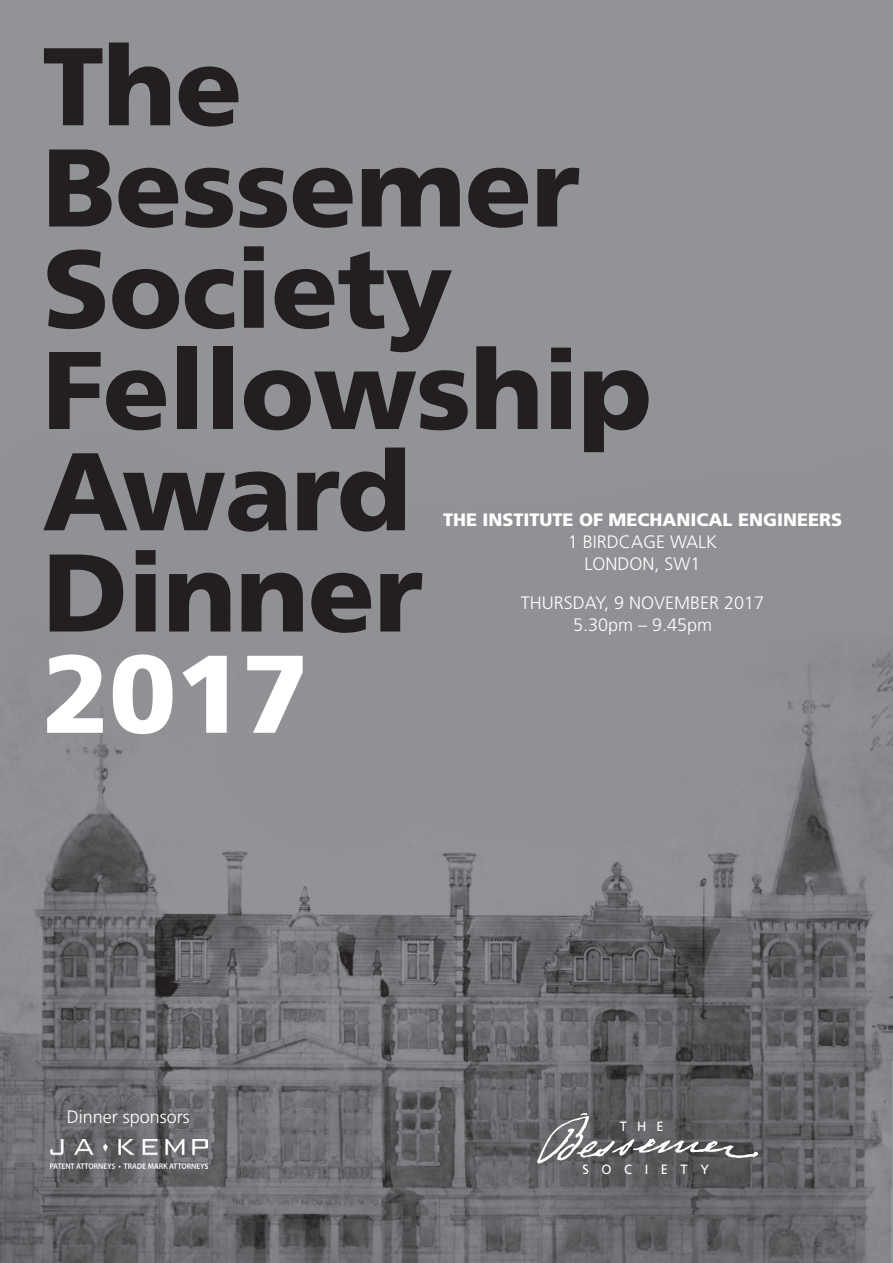
<style>
.page{position:relative;width:893px;height:1263px;background:#fff}
.page>*{position:absolute;margin:0;border:0;box-sizing:border-box;transform-origin:0 0}
.t1{font:900 110.25px/101.2px "Frutiger";letter-spacing:-.01em;color:#231f20}
.t2{font:900 110.25px "Frutiger";color:#fff}
.t3{font:300 18px/21.6px "Frutiger";color:#fff;text-align:center}
.t4{font:900 18px "Frutiger";color:#fff}
.t5{font:13.35px "Frutiger";letter-spacing:.98em;color:#fff;scale:.96 1}
</style>
<div class="page">
<img style="left:0;top:0;width:893px;height:1263px">
<svg style="left:537px;top:1113px;width:221px;height:50px;background:#6f7072"></svg>
<img style="left:51px;top:1140px;width:157px;height:28px">
<h1 class="t1" style="left:43px;top:45px;width:611px">The<br>Bessemer<br>Society<br>Fellowship<br>Award<br>Dinner</h1>
<h1 class="t2" style="left:43px;top:650px;width:268px">2017</h1>
<p class="t4" style="left:443px;top:513px;width:401px">THE INSTITUTE OF MECHANICAL ENGINEERS</p>
<p class="t3" style="left:568px;top:532px;width:151px">1 BIRDCAGE WALK<br>LONDON, SW1</p>
<p class="t3" style="left:521px;top:593px;width:245px">THURSDAY, 9 NOVEMBER 2017<br>5.30pm – 9.45pm</p>
<p class="t3" style="left:67px;top:1107px;width:125px">Dinner sponsors</p>
<p class="t5" style="left:620px;top:1121px;width:47px">THE</p>
<p class="t5" style="left:582px;top:1163px;width:133px">SOCIETY</p>
</div>
